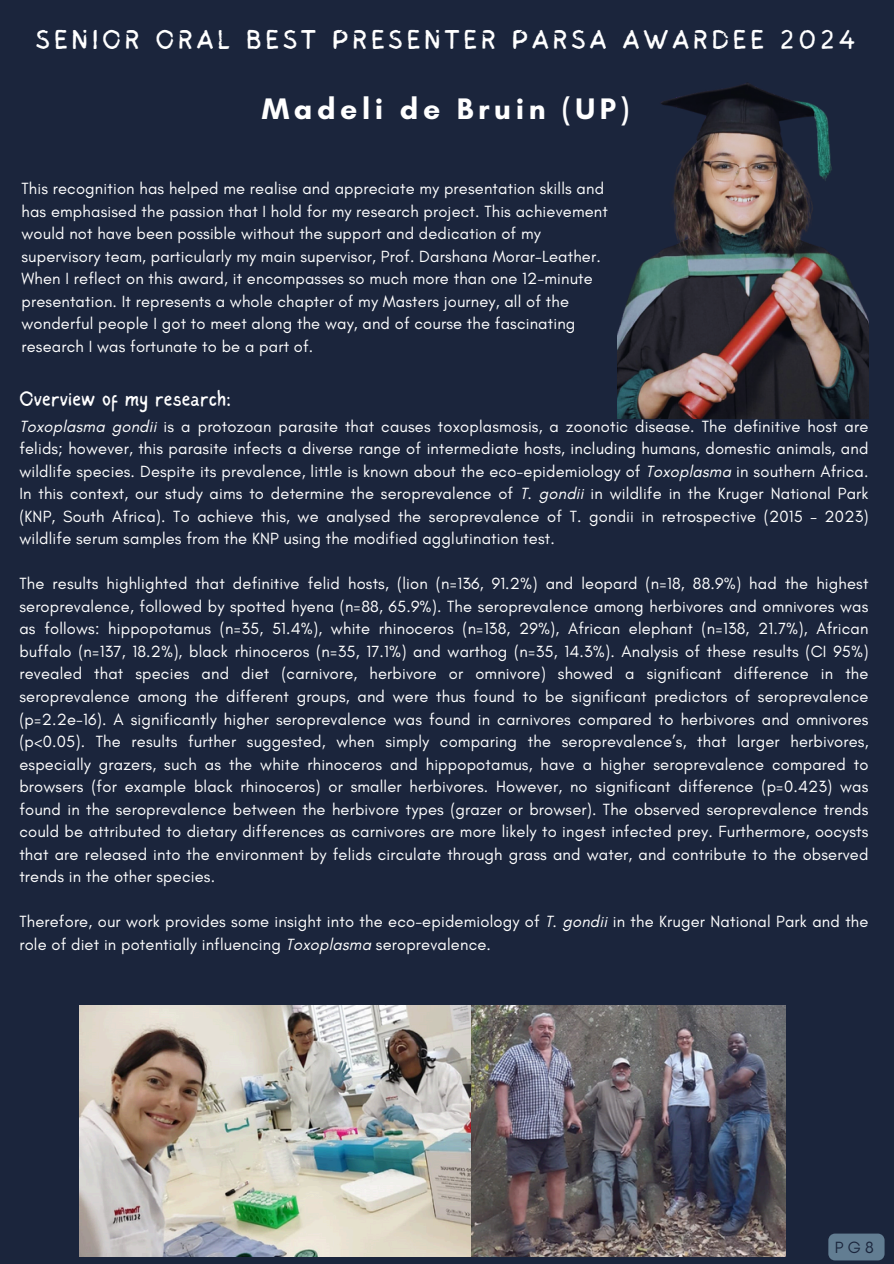
<style>
.page{position:relative;width:894px;height:1264px;background:#fff}
.page>*{position:absolute;margin:0;border:0;box-sizing:border-box;transform-origin:0 0}
.t1{font:700 30.3px "Glacial Indifference";letter-spacing:.15em;color:#fff}
.t2{font:27.3px "Sigher";letter-spacing:.15em;color:#fff}
.t3{font:21px "Sigher";letter-spacing:.01em;color:#fff}
.t4{font:16.5px/22.5px "Glacial Indifference";letter-spacing:.01em;color:#fff;text-align:justify}
.t5{font:16.5px "Glacial Indifference";color:#1b253c}
.s1{font-style:italic}
</style>
<div class="page">
<div style="left:0;top:0;width:893px;height:1263px;background:#1b253c"></div>
<img style="left:617px;top:82px;width:251px;height:337px">
<img style="left:79px;top:1005px;width:706px;height:251px">
<svg style="left:828px;top:1233px;width:56px;height:27px;background:#5e788d"></svg>
<h2 class="t2" style="left:36px;top:28px;width:820px">SENIOR ORAL BEST PRESENTER PARSA AWARDEE 2024</h2>
<h1 class="t1" style="left:262px;top:90px;width:369px">Madeli de Bruin (UP)</h1>
<h3 class="t4" style="left:21px;top:177px;width:587px;text-align:left">This recognition has helped me realise and appreciate my presentation skills and has emphasised the passion that I hold for my research project. This achievement would not have been possible without the support and dedication of my supervisory team, particularly my main supervisor, Prof. Darshana Morar-Leather.<br>When I reflect on this award, it encompasses so much more than one 12-minute presentation. It represents a whole chapter of my Masters journey, all of the wonderful people I got to meet along the way, and of course the fascinating research I was fortunate to be a part of.</h3>
<p class="t3" style="left:19px;top:390px;width:213px">Overview of my research:</p>
<p class="t4" style="left:19px;top:415px;width:850px"><span class="s1">Toxoplasma gondii</span> is a protozoan parasite that causes toxoplasmosis, a zoonotic disease. The definitive host are felids; however, this parasite infects a diverse range of intermediate hosts, including humans, domestic animals, and wildlife species. Despite its prevalence, little is known about the eco-epidemiology of <span class="s1">Toxoplasma</span> in southern Africa.<br>In this context, our study aims to determine the seroprevalence of <span class="s1">T. gondii</span> in wildlife in the Kruger National Park (KNP, South Africa). To achieve this, we analysed the seroprevalence of T. gondii in retrospective (2015 – 2023) wildlife serum samples from the KNP using the modified agglutination test.</p>
<p class="t4" style="left:19px;top:572px;width:850px">The results highlighted that definitive felid hosts, (lion (n=136, 91.2%) and leopard (n=18, 88.9%) had the highest seroprevalence, followed by spotted hyena (n=88, 65.9%). The seroprevalence among herbivores and omnivores was as follows: hippopotamus (n=35, 51.4%), white rhinoceros (n=138, 29%), African elephant (n=138, 21.7%), African buffalo (n=137, 18.2%), black rhinoceros (n=35, 17.1%) and warthog (n=35, 14.3%). Analysis of these results (CI 95%) revealed that species and diet (carnivore, herbivore or omnivore) showed a significant difference in the seroprevalence among the different groups, and were thus found to be significant predictors of seroprevalence (p=2.2e-16). A significantly higher seroprevalence was found in carnivores compared to herbivores and omnivores (p&lt;0.05). The results further suggested, when simply comparing the seroprevalence’s, that larger herbivores, especially grazers, such as the white rhinoceros and hippopotamus, have a higher seroprevalence compared to browsers (for example black rhinoceros) or smaller herbivores. However, no significant difference (p=0.423) was found in the seroprevalence between the herbivore types (grazer or browser). The observed seroprevalence trends could be attributed to dietary differences as carnivores are more likely to ingest infected prey. Furthermore, oocysts that are released into the environment by felids circulate through grass and water, and contribute to the observed trends in the other species.</p>
<p class="t4" style="left:19px;top:910px;width:850px">Therefore, our work provides some insight into the eco-epidemiology of <span class="s1">T. gondii</span> in the Kruger National Park and the role of diet in potentially influencing <span class="s1">Toxoplasma</span> seroprevalence.</p>
<p class="t5" style="left:834px;top:1236px;width:40px">PG8</p>
</div>
